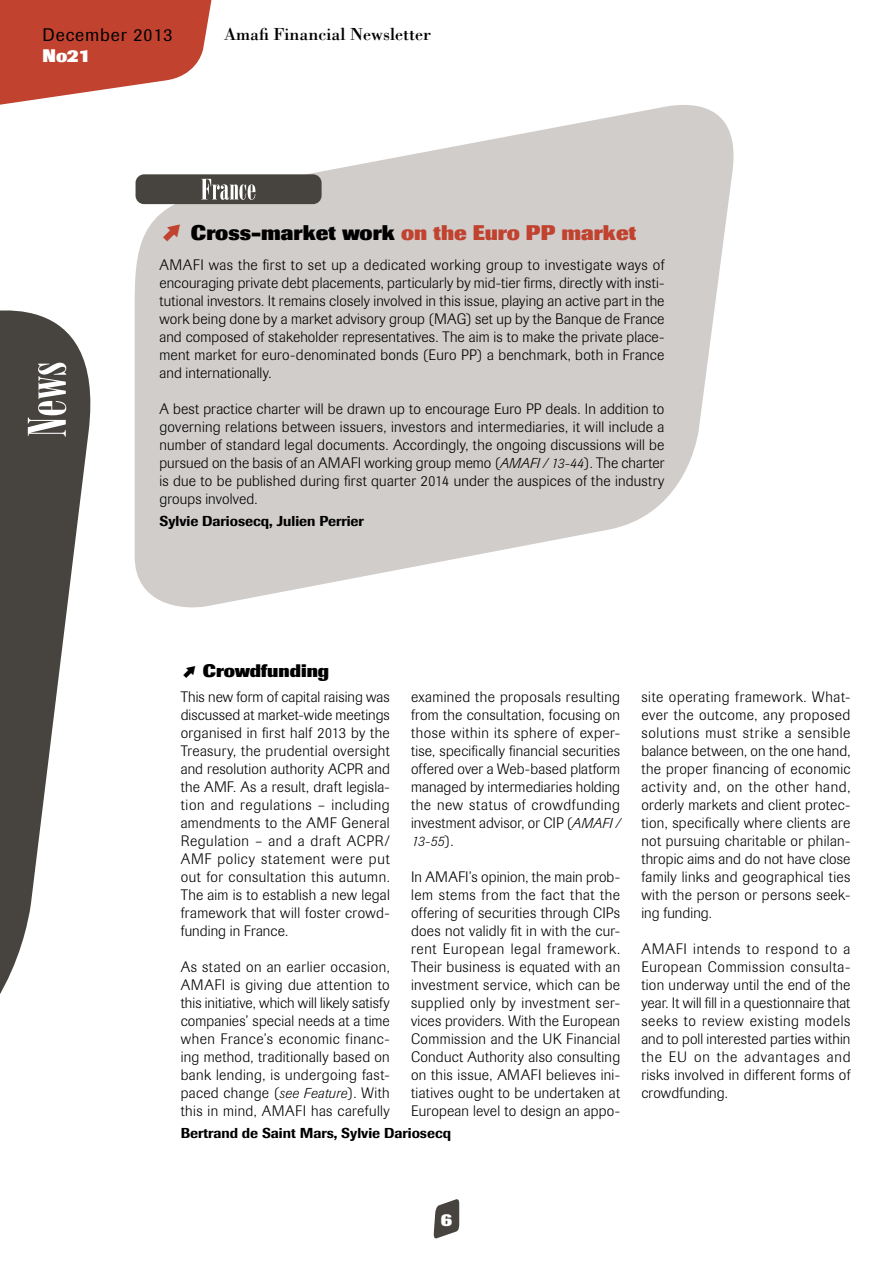
<style>
.page{position:relative;width:893px;height:1263px;background:#fff}
.page>*{position:absolute;margin:0;border:0;box-sizing:border-box;transform-origin:0 0}
.t1{font:52.5px "Bodoni Poster Compressed";color:#fff}
.t2{font:800 21px "Imago";color:#c0422f}
.t3{font:18px "Bodoni";color:#000}
.t4{font:800 18px "Imago";color:#000}
.t5{font:18px "Imago";letter-spacing:.05em;color:#000}
.t6{font:800 18px "Imago";color:#fff}
.t7{font:300 15px/18px "Imago";letter-spacing:.02em;color:#000;text-align:justify}
.t8{font:500 14.25px "Imago";color:#000}
.t9{font:italic 300 14.25px "Imago";color:#000}
.s1{font-family:"Zeal";font-weight:400;font-size:25.5px}
.s2{color:#000}
.s3{font-style:italic;font-size:14.25px}
.s4{font-family:"Zeal";font-weight:400}
.s5{font-style:normal;font-size:15px}
</style>
<div class="page">
<svg style="left:433px;top:1199px;width:26px;height:40px"></svg>
<svg style="left:0;top:0;width:212px;height:105px;background:#c85b4a"></svg>
<svg style="left:0;top:310px;width:91px;height:684px;fill:#47443f"></svg>
<svg style="left:135px;top:89px;width:599px;height:519px;fill:#d0cdcb"></svg>
<div style="left:136px;top:174px;width:186px;height:30px;background:#47443f;border-radius:9px"></div>
<svg style="left:201px;top:179px;width:54px;height:21px"></svg>
<p class="t5" style="left:43px;top:24px;width:132px">December 2013</p>
<p class="t3" style="left:224px;top:23px;width:209px">Amafi Financial Newsletter</p>
<p class="t6" style="left:43px;top:45px;width:50px">No21</p>
<h1 class="t1" style="left:17px;top:437px;width:77px;rotate:-90deg">News</h1>
<h2 class="t2" style="left:159px;top:220px;width:478px"><span class="s1">j</span> <span class="s2">Cross-market work</span> on the Euro PP market</h2>
<p class="t7" style="left:159px;top:256px;width:507px">AMAFI was the first to set up a dedicated working group to investigate ways of encouraging private debt placements, particularly by mid-tier firms, directly with insti&shy;tutional investors. It remains closely involved in this issue, playing an active part in the work being done by a market advisory group (MAG) set up by the Banque de France and composed of stakeholder representatives. The aim is to make the private place&shy;ment market for euro-denominated bonds (Euro PP) a benchmark, both in France and internationally.</p>
<p class="t7" style="left:159px;top:400px;width:507px">A best practice charter will be drawn up to encourage Euro PP deals. In addition to governing relations between issuers, investors and intermediaries, it will include a number of standard legal documents. Accordingly, the ongoing discussions will be pursued on the basis of an AMAFI working group memo (<span class="s3">AMAFI / 13-44</span>). The charter is due to be published during first quarter 2014 under the auspices of the industry groups involved.</p>
<p class="t8" style="left:159px;top:513px;width:206px">Sylvie Dariosecq, Julien Perrier</p>
<p class="t4" style="left:181px;top:660px;width:150px"><span class="s4">j</span> Crowdfunding</p>
<p class="t7" style="left:181px;top:688px;width:211px">This new form of capital raising was discussed at market-wide meetings organised in first half 2013 by the Treasury, the prudential oversight and resolution authority ACPR and the AMF. As a result, draft legisla&shy;tion and regulations – including amendments to the AMF General Regulation – and a draft ACPR/ AMF policy statement were put out for consultation this autumn.<br>The aim is to establish a new legal framework that will foster crowd&shy;funding in France.</p>
<p class="t7" style="left:181px;top:958px;width:211px">As stated on an earlier occasion, AMAFI is giving due attention to this initiative, which will likely satisfy companies’ special needs at a time when France’s economic financ&shy;ing method, traditionally based on bank lending, is undergoing fast&shy;paced change (<span class="s3">see Feature</span>). With this in mind, AMAFI has carefully</p>
<p class="t7" style="left:411px;top:688px;width:211px">examined the proposals resulting from the consultation, focusing on those within its sphere of exper&shy;tise, specifically financial securities offered over a Web-based platform managed by intermediaries holding the new status of crowdfunding investment advisor, or CIP (<span class="s3">AMAFI /</span></p>
<p class="t9" style="left:411px;top:833px;width:44px">13-55<span class="s5">).</span></p>
<p class="t7" style="left:411px;top:868px;width:211px">In AMAFI’s opinion, the main prob&shy;lem stems from the fact that the offering of securities through CIPs does not validly fit in with the cur&shy;rent European legal framework.<br>Their business is equated with an investment service, which can be supplied only by investment ser&shy;vices providers. With the European Commission and the UK Financial Conduct Authority also consulting on this issue, AMAFI believes ini&shy;tiatives ought to be undertaken at European level to design an appo-</p>
<p class="t8" style="left:181px;top:1125px;width:272px">Bertrand de Saint Mars, Sylvie Dariosecq</p>
<p class="t7" style="left:641px;top:688px;width:211px">site operating framework. What&shy;ever the outcome, any proposed solutions must strike a sensible balance between, on the one hand, the proper financing of economic activity and, on the other hand, orderly markets and client protec&shy;tion, specifically where clients are not pursuing charitable or philan&shy;thropic aims and do not have close family links and geographical ties with the person or persons seek&shy;ing funding.</p>
<p class="t7" style="left:641px;top:940px;width:211px">AMAFI intends to respond to a European Commission consulta&shy;tion underway until the end of the year. It will fill in a questionnaire that seeks to review existing models and to poll interested parties within the EU on the advantages and risks involved in different forms of crowdfunding.</p>
<p class="t6" style="left:441px;top:1209px;width:13px">6</p>
</div>
